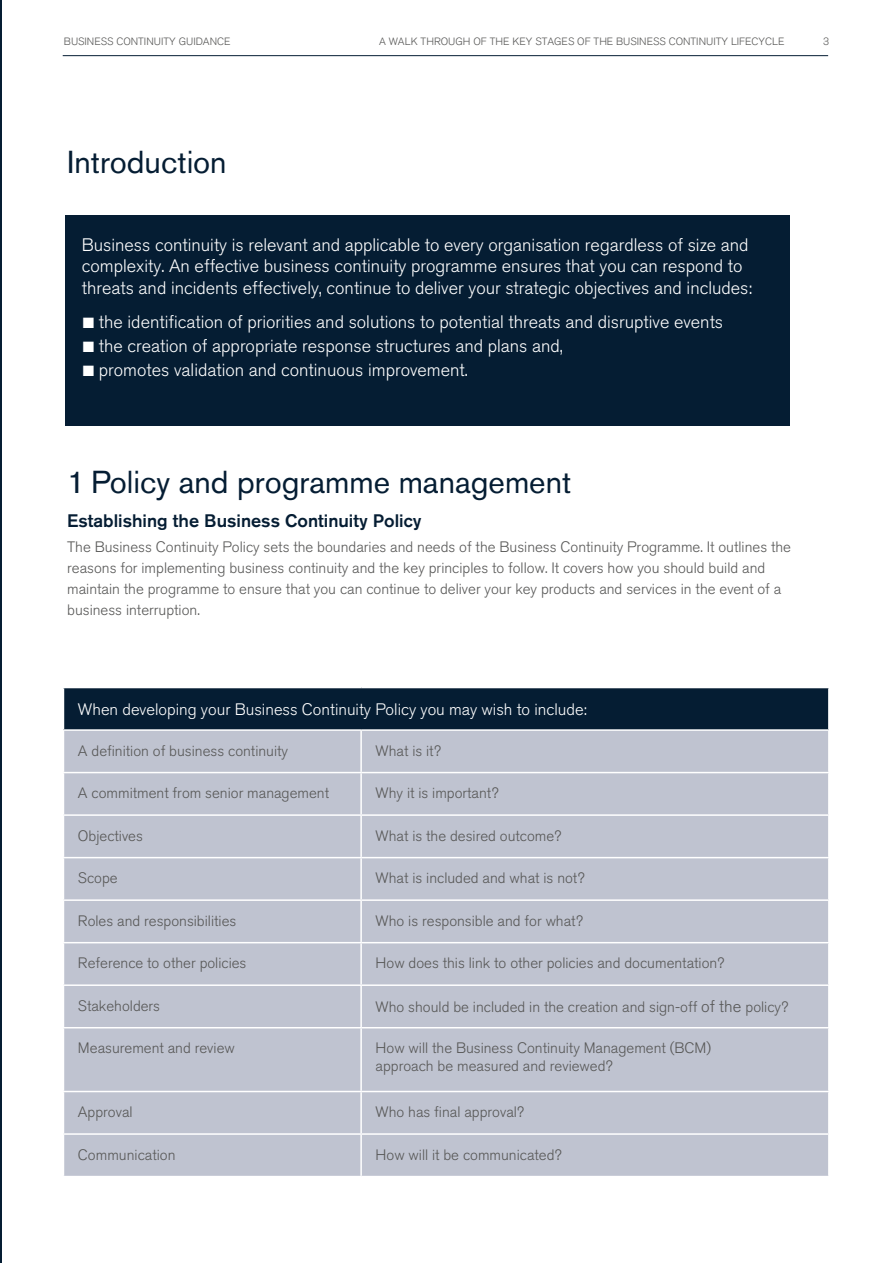
<style>
.page{position:relative;width:893px;height:1263px;background:#fff}
.page>*{position:absolute;margin:0;border:0;box-sizing:border-box;transform-origin:0 0}
.t1{font:31.5px "Akzidenz Grotesk BQ";color:#051d33}
.t2{font:300 18px/21.6px "Akzidenz Grotesk BQ";color:#fff}
.t3{font:500 18px "Akzidenz Grotesk BQ";color:#051d33}
.t4{font:300 16.5px "Akzidenz Grotesk BQ";color:#fff}
.t5{font:300 15px/21px "Akzidenz Grotesk BQ";color:#575756}
.t6{font:300 10.5px "Akzidenz Grotesk BQ";color:#575756}
.s1{font-size:16.5px}
</style>
<div class="page">
<hr style="left:63px;top:55px;width:765px;height:1px;background:#051d33">
<div style="left:63px;top:687px;width:766px;height:43px;background:#051d33"></div>
<div style="left:64px;top:731px;width:764px;height:445px;background:#bfc3d0"></div>
<hr style="left:63px;top:687px;width:298px;height:1px;background:#fff">
<hr style="left:63px;top:688px;width:1px;height:41px;background:#fff">
<hr style="left:361px;top:687px;width:469px;height:1px;background:#fff">
<hr style="left:828px;top:688px;width:2px;height:41px;background:#fff">
<hr style="left:360px;top:731px;width:2px;height:41px;background:#fff">
<hr style="left:360px;top:773px;width:2px;height:41px;background:#fff">
<hr style="left:360px;top:816px;width:2px;height:41px;background:#fff">
<hr style="left:360px;top:858px;width:2px;height:41px;background:#fff">
<hr style="left:360px;top:901px;width:2px;height:41px;background:#fff">
<hr style="left:360px;top:943px;width:2px;height:41px;background:#fff">
<hr style="left:360px;top:986px;width:2px;height:41px;background:#fff">
<hr style="left:360px;top:1028px;width:2px;height:63px;background:#fff">
<hr style="left:360px;top:1092px;width:2px;height:41px;background:#fff">
<hr style="left:360px;top:1135px;width:2px;height:41px;background:#fff">
<hr style="left:63px;top:729px;width:298px;height:2px;background:#fff">
<hr style="left:361px;top:729px;width:469px;height:2px;background:#fff">
<hr style="left:63px;top:772px;width:298px;height:1px;background:#fff">
<hr style="left:361px;top:772px;width:469px;height:1px;background:#fff">
<hr style="left:63px;top:814px;width:298px;height:2px;background:#fff">
<hr style="left:361px;top:814px;width:469px;height:2px;background:#fff">
<hr style="left:63px;top:857px;width:298px;height:1px;background:#fff">
<hr style="left:361px;top:857px;width:469px;height:1px;background:#fff">
<hr style="left:63px;top:899px;width:298px;height:2px;background:#fff">
<hr style="left:361px;top:899px;width:469px;height:2px;background:#fff">
<hr style="left:63px;top:942px;width:298px;height:1px;background:#fff">
<hr style="left:361px;top:942px;width:469px;height:1px;background:#fff">
<hr style="left:63px;top:984px;width:298px;height:2px;background:#fff">
<hr style="left:361px;top:984px;width:469px;height:2px;background:#fff">
<hr style="left:63px;top:1027px;width:298px;height:1px;background:#fff">
<hr style="left:361px;top:1027px;width:469px;height:1px;background:#fff">
<hr style="left:63px;top:1091px;width:298px;height:1px;background:#fff">
<hr style="left:361px;top:1091px;width:469px;height:1px;background:#fff">
<hr style="left:63px;top:1133px;width:298px;height:2px;background:#fff">
<hr style="left:361px;top:1133px;width:469px;height:2px;background:#fff">
<hr style="left:0;top:0;width:1px;height:1263px;background:#051d33">
<div style="left:65px;top:215px;width:724px;height:210px;background:#051d33"></div>
<p class="t6" style="left:64px;top:35px;width:168px">BUSINESS CONTINUITY GUIDANCE</p>
<p class="t6" style="left:379px;top:35px;width:407px">A WALK THROUGH OF THE KEY STAGES OF THE BUSINESS CONTINUITY LIFECYCLE</p>
<p class="t6" style="left:823px;top:35px;width:8px">3</p>
<h1 class="t1" style="left:67px;top:143px;width:161px">Introduction</h1>
<p class="t2" style="left:82px;top:234px;width:672px">Business continuity is relevant and applicable to every organisation regardless of size and complexity. An effective business continuity programme ensures that you can respond to threats and incidents effectively, continue to deliver your strategic objectives and includes:</p>
<p class="t2" style="left:83px;top:312px;width:642px">■ the identification of priorities and solutions to potential threats and disruptive events</p>
<p class="t2" style="left:83px;top:336px;width:482px">■ the creation of appropriate response structures and plans and,</p>
<p class="t2" style="left:83px;top:360px;width:386px">■ promotes validation and continuous improvement.</p>
<h1 class="t1" style="left:67px;top:463px;width:506px">1 Policy and programme management</h1>
<p class="t3" style="left:67px;top:509px;width:356px">Establishing the Business Continuity Policy</p>
<p class="t5" style="left:67px;top:537px;width:725px">The Business Continuity Policy sets the boundaries and needs of the Business Continuity Programme. It outlines the reasons for implementing business continuity and the key principles to follow. It covers how you should build and maintain the programme to ensure that you can continue to deliver your key products and services in the event of a business interruption.</p>
<p class="t4" style="left:78px;top:700px;width:511px">When developing your Business Continuity Policy you may wish to include:</p>
<p class="t5" style="left:78px;top:740px;width:212px">A definition of business continuity</p>
<p class="t5" style="left:376px;top:740px;width:67px">What is it?</p>
<p class="t5" style="left:78px;top:783px;width:253px">A commitment from senior management</p>
<p class="t5" style="left:376px;top:783px;width:124px">Why it is important?</p>
<p class="t5" style="left:78px;top:825px;width:66px">Objectives</p>
<p class="t5" style="left:376px;top:825px;width:187px">What is the desired outcome?</p>
<p class="t5" style="left:78px;top:868px;width:41px">Scope</p>
<p class="t5" style="left:376px;top:868px;width:210px">What is included and what is not?</p>
<p class="t5" style="left:78px;top:910px;width:160px">Roles and responsibilities</p>
<p class="t5" style="left:376px;top:910px;width:209px">Who is responsible and for what?</p>
<p class="t5" style="left:78px;top:953px;width:170px">Reference to other policies</p>
<p class="t5" style="left:376px;top:953px;width:350px">How does this link to other policies and documentation?</p>
<p class="t5" style="left:78px;top:995px;width:84px">Stakeholders</p>
<p class="t5" style="left:376px;top:996px;width:414px">Who should be included in the creation and sign-off <span class="s1">of the</span> policy?</p>
<p class="t5" style="left:78px;top:1038px;width:158px">Measurement and review</p>
<p class="t5" style="left:376px;top:1039px;width:337px;line-height:18px">How will the Business Continuity Management (BCM) approach be measured and reviewed?</p>
<p class="t5" style="left:78px;top:1102px;width:56px">Approval</p>
<p class="t5" style="left:376px;top:1102px;width:150px">Who has final approval?</p>
<p class="t5" style="left:78px;top:1144px;width:99px">Communication</p>
<p class="t5" style="left:376px;top:1144px;width:188px">How will it be communicated?</p>
</div>
